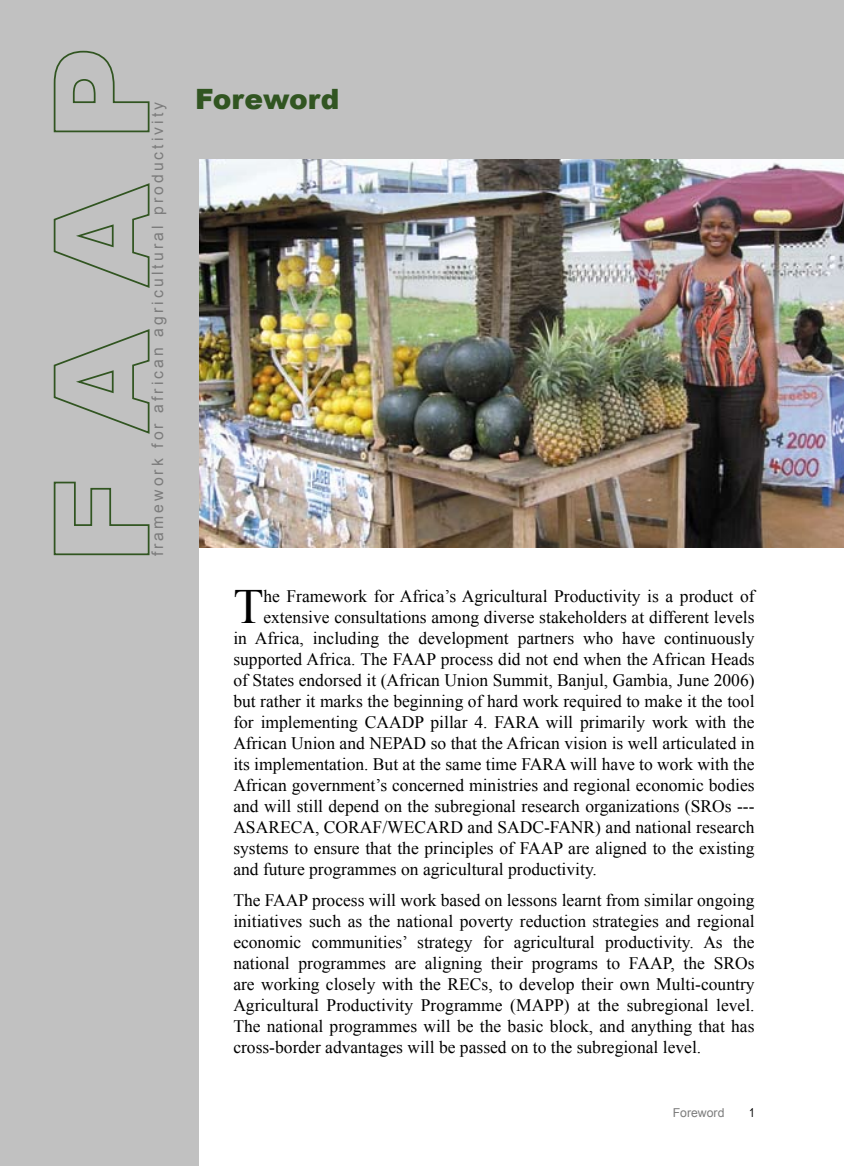
<style>
.page{position:relative;width:844px;height:1166px;background:#fff}
.page>*{position:absolute;margin:0;border:0;box-sizing:border-box;transform-origin:0 0}
.t1{font:49.18px "Times New Roman";color:#000}
.t2{font:900 28px "Arial";color:#315521}
.t3{font:17.5px/21px "Times New Roman";color:#000;text-align:justify}
.t4{font:15.75px "Arial";letter-spacing:.195em;color:#7c7c7c}
.t5{font:12.25px "Arial";color:#7c7c7c}
</style>
<div class="page">
<img style="left:198px;top:159px;width:645px;height:389px">
<div style="left:0;top:0;width:198px;height:1166px;background:#c1c1c1"></div>
<div style="left:0;top:0;width:843px;height:159px;background:#c1c1c1"></div>
<svg style="left:53px;top:481px;width:97px;height:75px"></svg>
<svg style="left:53px;top:329px;width:97px;height:105px"></svg>
<svg style="left:53px;top:183px;width:97px;height:105px"></svg>
<svg style="left:53px;top:50px;width:97px;height:83px"></svg>
<p class="t4" style="left:147px;top:556px;width:456px;rotate:-90deg">framework for african agricultural productivity</p>
<h2 class="t2" style="left:195px;top:79px;width:146px">Foreword</h2>
<h1 class="t1" style="left:233px;top:574px;width:32px">T</h1>
<p class="t3" style="left:263px;top:586px;width:492px">he Framework for Africa’s Agricultural Productivity is a product of</p>
<p class="t3" style="left:263px;top:607px;width:492px">extensive consultations among diverse stakeholders at different levels</p>
<p class="t3" style="left:233px;top:628px;width:522px">in Africa, including the development partners who have continuously</p>
<p class="t3" style="left:233px;top:649px;width:522px">supported Africa. The FAAP process did not end when the African Heads</p>
<p class="t3" style="left:233px;top:670px;width:522px">of States endorsed it (African Union Summit, Banjul, Gambia, June 2006)</p>
<p class="t3" style="left:233px;top:691px;width:522px">but rather it marks the beginning of hard work required to make it the tool</p>
<p class="t3" style="left:233px;top:712px;width:522px">for implementing CAADP pillar 4. FARA will primarily work with the</p>
<p class="t3" style="left:233px;top:733px;width:522px">African Union and NEPAD so that the African vision is well articulated in</p>
<p class="t3" style="left:233px;top:754px;width:522px">its implementation. But at the same time FARA will have to work with the</p>
<p class="t3" style="left:233px;top:775px;width:522px">African government’s concerned ministries and regional economic bodies</p>
<p class="t3" style="left:233px;top:796px;width:522px">and will still depend on the subregional research organizations (SROs ---</p>
<p class="t3" style="left:233px;top:817px;width:522px">ASARECA, CORAF/WECARD and SADC-FANR) and national research</p>
<p class="t3" style="left:233px;top:838px;width:522px">systems to ensure that the principles of FAAP are aligned to the existing</p>
<p class="t3" style="left:233px;top:859px;width:365px">and future programmes on agricultural productivity.</p>
<p class="t3" style="left:233px;top:890px;width:522px">The FAAP process will work based on lessons learnt from similar ongoing initiatives such as the national poverty reduction strategies and regional economic communities’ strategy for agricultural productivity. As the national programmes are aligning their programs to FAAP, the SROs are working closely with the RECs, to develop their own Multi-country Agricultural Productivity Programme (MAPP) at the subregional level.<br>The national programmes will be the basic block, and anything that has cross-border advantages will be passed on to the subregional level.</p>
<p class="t5" style="left:672px;top:1104px;width:53px">Foreword</p>
</div>
